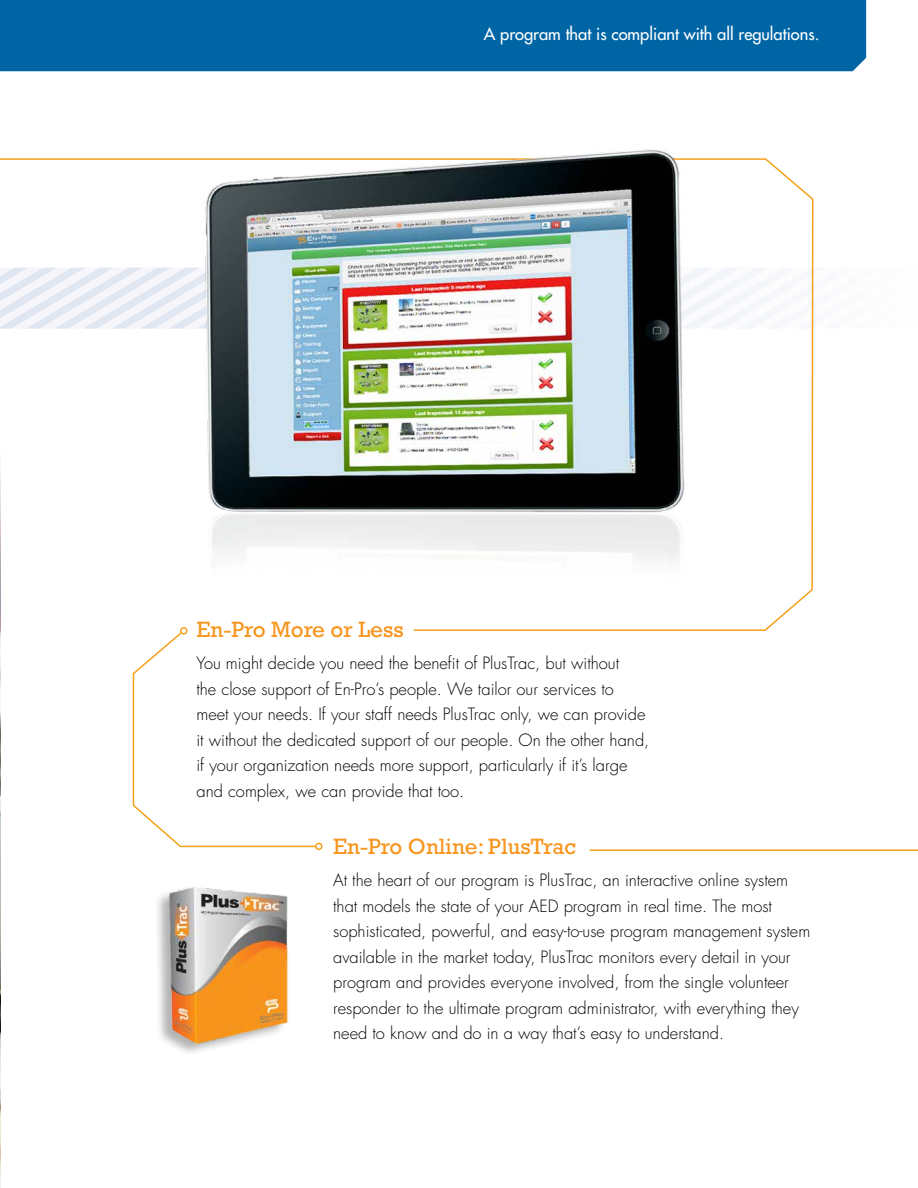
<style>
.page{position:relative;width:918px;height:1188px;background:#fff}
.page>*{position:absolute;margin:0;border:0;box-sizing:border-box;transform-origin:0 0}
.t1{font:22.5px "Rockwell";color:#f8951d}
.t2{font:300 16.5px/25.5px "Futura Std";color:#000}
.t3{font:500 16.5px "Futura Std";color:#fff}
</style>
<div class="page">
<div style="left:0;top:0;width:866px;height:71px;background:#0065a5"></div>
<img style="left:0;top:632px;width:1px;height:556px">
<svg style="left:0;top:158px;width:814px;height:474px"></svg>
<svg style="left:132px;top:630px;width:187px;height:218px"></svg>
<svg style="left:180px;top:627px;width:8px;height:8px"></svg>
<svg style="left:315px;top:843px;width:8px;height:7px"></svg>
<hr style="left:590px;top:849px;width:328px;height:2px;background:#f6a01a">
<div style="left:154px;top:886px;width:133px;height:171px;background:#000;opacity:.3"></div>
<img style="left:154px;top:888px;width:134px;height:155px">
<img style="left:151px;top:149px;width:627px;height:478px">
<p class="t3" style="left:484px;top:24px;width:337px">A program that is compliant with all regulations.</p>
<h1 class="t1" style="left:196px;top:616px;width:209px">En-Pro More or Less</h1>
<p class="t2" style="left:196px;top:651px;width:454px">You might decide you need the benefit of PlusTrac, but without<br>the close support of En-Pro’s people. We tailor our services to meet your needs. If your staff needs PlusTrac only, we can provide it without the dedicated support of our people. On the other hand, if your organization needs more support, particularly if it’s large and complex, we can provide that too.</p>
<h1 class="t1" style="left:333px;top:833px;width:244px">En-Pro Online: PlusTrac</h1>
<p class="t2" style="left:333px;top:868px;width:479px">At the heart of our program is PlusTrac, an interactive online system that models the state of your AED program in real time. The most sophisticated, powerful, and easy-to-use program management system available in the market today, PlusTrac monitors every detail in your program and provides everyone involved, from the single volunteer responder to the ultimate program administrator, with everything they need to know and do in a way that’s easy to understand.</p>
</div>
